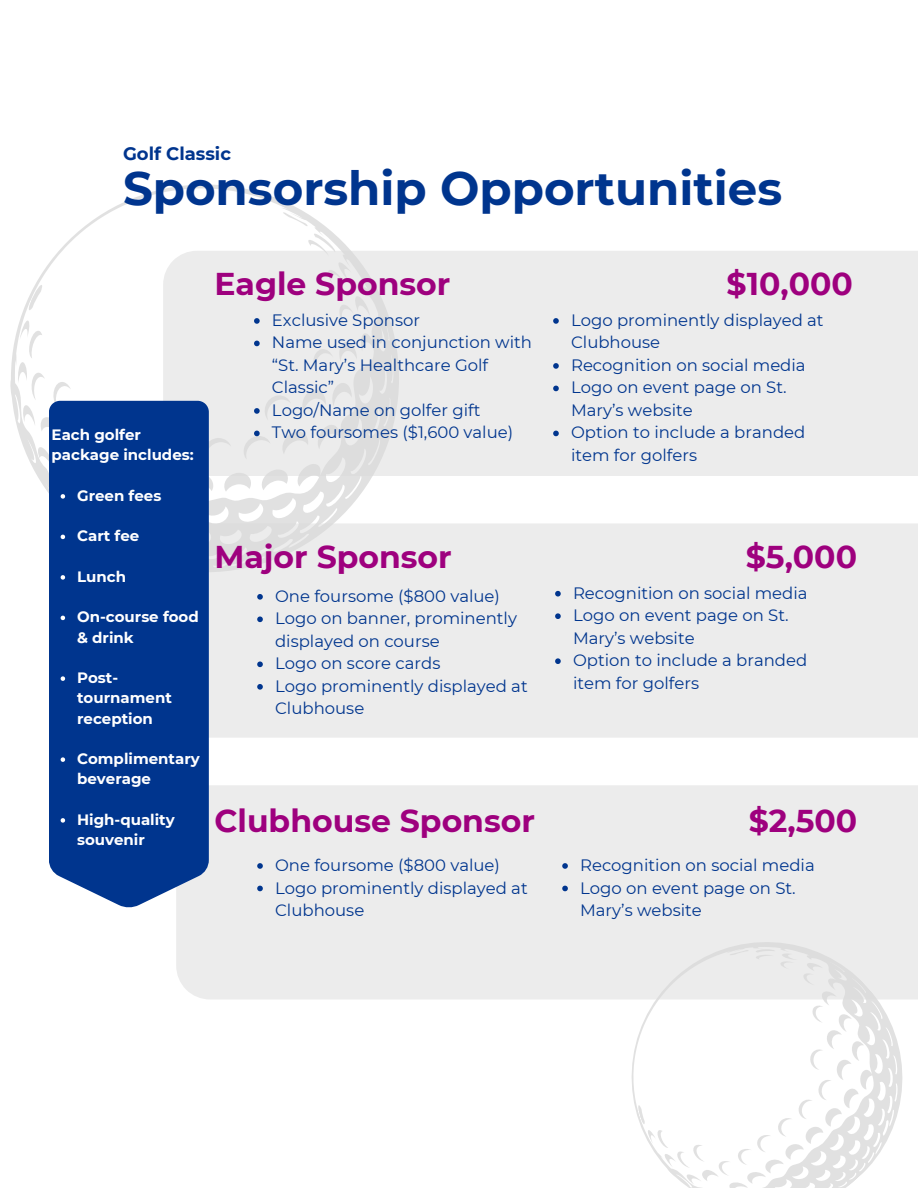
<style>
.page{position:relative;width:918px;height:1188px;background:#fff}
.page>*{position:absolute;margin:0;border:0;box-sizing:border-box;transform-origin:0 0}
.t1{font:700 46.8px "Montserrat";color:#00358e}
.t2{font:700 31.5px "Montserrat";color:#9e007e}
.t3{font:700 18px "Montserrat";color:#00358e}
.t4{font:16.5px/22.5px "Montserrat";color:#00358e}
.t5{font:700 15px/20.2px "Montserrat";color:#fff}
</style>
<div class="page">
<svg style="left:10px;top:184px;width:363px;height:339px"></svg>
<div style="left:163px;top:251px;width:755px;height:225px;background:#ececec"></div>
<div style="left:209px;top:523px;width:709px;height:215px;background:#ececec"></div>
<svg style="left:631px;top:999px;width:272px;height:189px"></svg>
<div style="left:176px;top:785px;width:742px;height:214px;background:#ececec"></div>
<svg style="left:555px;top:591px;width:6px;height:6px"></svg>
<svg style="left:555px;top:613px;width:6px;height:6px"></svg>
<svg style="left:555px;top:658px;width:6px;height:6px"></svg>
<svg style="left:254px;top:318px;width:6px;height:6px"></svg>
<svg style="left:254px;top:341px;width:6px;height:5px"></svg>
<svg style="left:254px;top:408px;width:6px;height:6px"></svg>
<svg style="left:254px;top:431px;width:6px;height:5px"></svg>
<svg style="left:553px;top:318px;width:6px;height:6px"></svg>
<svg style="left:553px;top:363px;width:6px;height:6px"></svg>
<svg style="left:553px;top:386px;width:6px;height:5px"></svg>
<svg style="left:553px;top:431px;width:6px;height:5px"></svg>
<div style="left:49px;top:401px;width:160px;height:506px;background:#00358e"></div>
<svg style="left:61px;top:494px;width:4px;height:5px"></svg>
<svg style="left:61px;top:535px;width:4px;height:4px"></svg>
<svg style="left:61px;top:575px;width:4px;height:5px"></svg>
<svg style="left:61px;top:616px;width:4px;height:4px"></svg>
<svg style="left:61px;top:676px;width:4px;height:5px"></svg>
<svg style="left:61px;top:757px;width:4px;height:5px"></svg>
<svg style="left:61px;top:818px;width:4px;height:5px"></svg>
<svg style="left:257px;top:594px;width:6px;height:6px"></svg>
<svg style="left:257px;top:617px;width:6px;height:5px"></svg>
<svg style="left:257px;top:662px;width:6px;height:5px"></svg>
<svg style="left:257px;top:684px;width:6px;height:6px"></svg>
<svg style="left:257px;top:863px;width:6px;height:6px"></svg>
<svg style="left:257px;top:886px;width:6px;height:5px"></svg>
<svg style="left:562px;top:863px;width:6px;height:6px"></svg>
<svg style="left:562px;top:886px;width:6px;height:5px"></svg>
<h1 class="t3" style="left:123px;top:142px;width:110px">Golf Classic</h1>
<h1 class="t1" style="left:123px;top:159px;width:661px">Sponsorship Opportunities</h1>
<p class="t5" style="left:52px;top:425px;width:144px">Each golfer package includes:</p>
<p class="t5" style="left:77px;top:485px;width:86px">Green fees</p>
<p class="t5" style="left:77px;top:526px;width:64px">Cart fee</p>
<p class="t5" style="left:77px;top:566px;width:50px">Lunch</p>
<h2 class="t5" style="left:77px;top:607px;width:123px">On-course food &amp; drink</h2>
<p class="t5" style="left:77px;top:668px;width:96px">Post&shy;tournament reception</p>
<p class="t5" style="left:77px;top:749px;width:124px">Complimentary beverage</p>
<p class="t5" style="left:77px;top:809px;width:99px">High-quality souvenir</p>
<p class="t2" style="left:214px;top:265px;width:237px">Eagle Sponsor</p>
<p class="t2" style="left:727px;top:265px;width:128px">$10,000</p>
<p class="t4" style="left:272px;top:309px;width:150px">Exclusive Sponsor</p>
<p class="t4" style="left:272px;top:331px;width:262px">Name used in conjunction with “St. Mary’s Healthcare Golf<br>Classic”</p>
<p class="t4" style="left:272px;top:399px;width:210px">Logo/Name on golfer gift</p>
<p class="t4" style="left:272px;top:421px;width:243px">Two foursomes ($1,600 value)</p>
<h3 class="t4" style="left:571px;top:309px;width:254px">Logo prominently displayed at<br>Clubhouse</h3>
<p class="t4" style="left:571px;top:354px;width:236px">Recognition on social media</p>
<p class="t4" style="left:571px;top:376px;width:217px">Logo on event page on St.<br>Mary’s website</p>
<p class="t4" style="left:571px;top:421px;width:236px">Option to include a branded item for golfers</p>
<h2 class="t2" style="left:214px;top:537px;width:239px">Major Sponsor</h2>
<h2 class="t2" style="left:746px;top:537px;width:113px">$5,000</h2>
<p class="t4" style="left:573px;top:582px;width:236px">Recognition on social media</p>
<p class="t4" style="left:573px;top:604px;width:217px">Logo on event page on St.<br>Mary’s website</p>
<p class="t4" style="left:573px;top:649px;width:236px">Option to include a branded item for golfers</p>
<p class="t4" style="left:275px;top:585px;width:226px">One foursome ($800 value)</p>
<p class="t4" style="left:275px;top:607px;width:243px">Logo on banner, prominently displayed on course</p>
<p class="t4" style="left:275px;top:652px;width:167px">Logo on score cards</p>
<p class="t4" style="left:275px;top:675px;width:254px">Logo prominently displayed at<br>Clubhouse</p>
<p class="t2" style="left:214px;top:801px;width:322px">Clubhouse Sponsor</p>
<p class="t2" style="left:749px;top:801px;width:110px">$2,500</p>
<h2 class="t4" style="left:275px;top:854px;width:226px">One foursome ($800 value)</h2>
<p class="t4" style="left:275px;top:876px;width:254px">Logo prominently displayed at<br>Clubhouse</p>
<p class="t4" style="left:580px;top:854px;width:236px">Recognition on social media</p>
<p class="t4" style="left:580px;top:876px;width:217px">Logo on event page on St.<br>Mary’s website</p>
</div>
